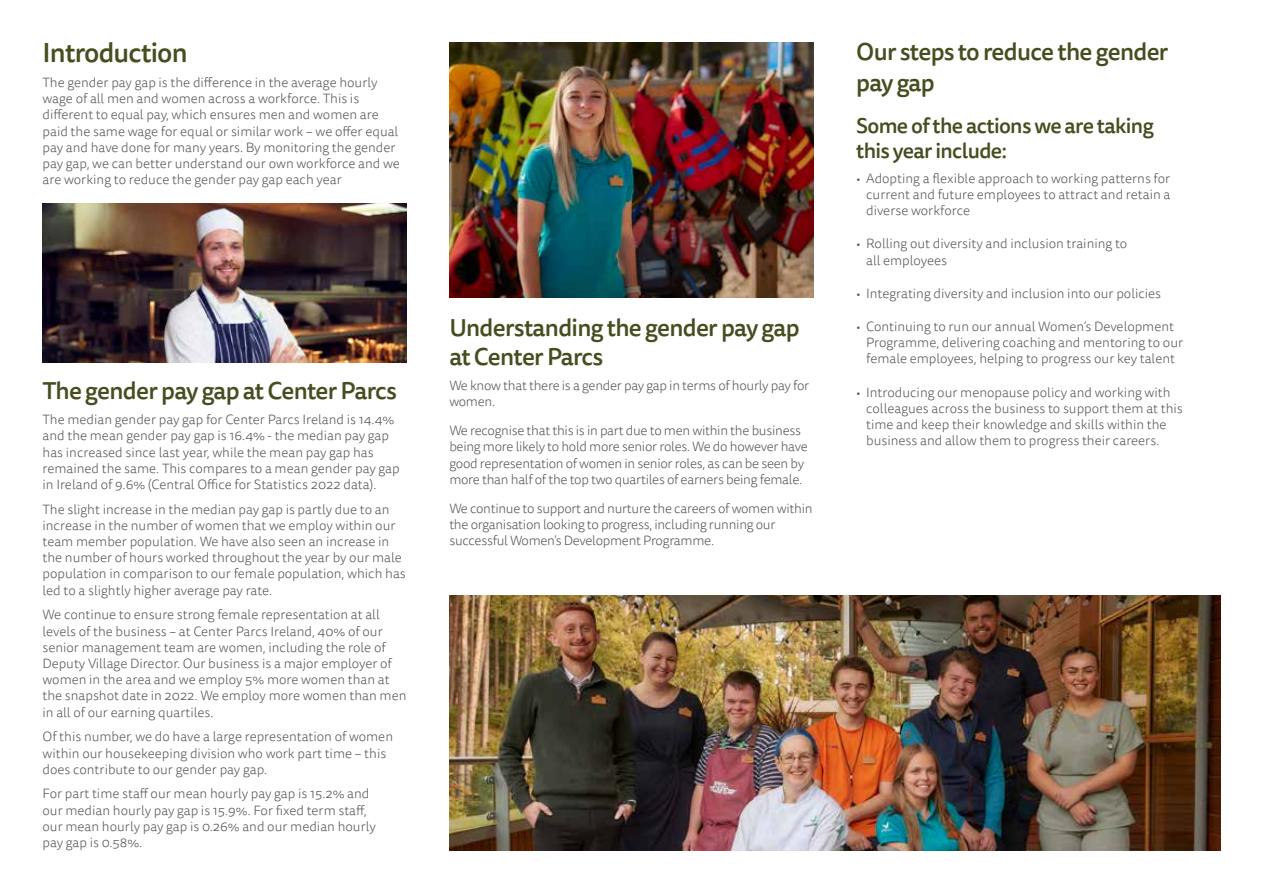
<style>
.page{position:relative;width:1263px;height:893px;background:#fff}
.page>*{position:absolute;margin:0;border:0;box-sizing:border-box;transform-origin:0 0}
.t1{font:500 27px "Tisa Sans Pro";letter-spacing:-.03em;color:#454e1f}
.t2{font:500 24px/28.8px "Tisa Sans Pro";letter-spacing:-.03em;color:#454e1f}
.t3{font:500 21px/25.2px "Tisa Sans Pro";letter-spacing:-.03em;color:#454e1f}
.t4{font:300 13.5px/16.2px "Tisa Sans Pro";color:#575756}
.t5{font:300 13.5px/16.2px "Tisa Sans Pro";letter-spacing:-.02em;color:#575756}
</style>
<div class="page">
<img style="left:43px;top:204px;width:364px;height:158px">
<img style="left:449px;top:595px;width:771px;height:255px">
<img style="left:449px;top:43px;width:365px;height:255px">
<h1 class="t1" style="left:43px;top:34px;width:147px">Introduction</h1>
<p class="t4" style="left:43px;top:75px;width:359px">The gender pay gap is the difference in the average hourly wage of all men and women across a workforce. This is different to equal pay, which ensures men and women are paid the same wage for equal or similar work – we offer equal pay and have done for many years. By monitoring the gender pay gap, we can better understand our own workforce and we are working to reduce the gender pay gap each year</p>
<h2 class="t2" style="left:43px;top:377px;width:356px">The gender pay gap at Center Parcs</h2>
<p class="t4" style="left:43px;top:412px;width:359px">The median gender pay gap for Center Parcs Ireland is 14.4% and the mean gender pay gap is 16.4% - the median pay gap has increased since last year, while the mean pay gap has remained the same. This compares to a mean gender pay gap in Ireland of 9.6% (Central Office for Statistics 2022 data).</p>
<p class="t4" style="left:43px;top:501px;width:365px">The slight increase in the median pay gap is partly due to an increase in the number of women that we employ within our team member population. We have also seen an increase in the number of hours worked throughout the year by our male population in comparison to our female population, which has led to a slightly higher average pay rate.</p>
<p class="t4" style="left:43px;top:607px;width:365px">We continue to ensure strong female representation at all levels of the business – at Center Parcs Ireland, 40% of our senior management team are women, including the role of Deputy Village Director. Our business is a major employer of women in the area and we employ 5% more women than at the snapshot date in 2022. We employ more women than men in all of our earning quartiles.</p>
<p class="t4" style="left:43px;top:729px;width:352px">Of this number, we do have a large representation of women within our housekeeping division who work part time – this does contribute to our gender pay gap.</p>
<p class="t4" style="left:43px;top:786px;width:335px">For part time staff our mean hourly pay gap is 15.2% and our median hourly pay gap is 15.9%. For fixed term staff, our mean hourly pay gap is 0.26% and our median hourly pay gap is 0.58%.</p>
<h2 class="t2" style="left:449px;top:314px;width:352px">Understanding the gender pay gap at Center Parcs</h2>
<p class="t5" style="left:449px;top:378px;width:361px">We know that there is a gender pay gap in terms of hourly pay for women.</p>
<p class="t5" style="left:449px;top:423px;width:360px">We recognise that this is in part due to men within the business being more likely to hold more senior roles. We do however have good representation of women in senior roles, as can be seen by more than half of the top two quartiles of earners being female.</p>
<p class="t5" style="left:449px;top:500px;width:365px">We continue to support and nurture the careers of women within the organisation looking to progress, including running our successful Women’s Development Programme.</p>
<h2 class="t2" style="left:856px;top:37px;width:314px;line-height:30.6px">Our steps to reduce the gender pay gap</h2>
<h3 class="t3" style="left:856px;top:113px;width:299px">Some of the actions we are taking this year include:</h3>
<p class="t4" style="left:866px;top:170px;width:306px;text-align:justify;text-indent:-10px">• Adopting a flexible approach to working patterns for current and future employees to attract and retain a diverse workforce</p>
<p class="t4" style="left:866px;top:236px;width:263px;text-indent:-10px">• Rolling out diversity and inclusion training to all employees</p>
<p class="t4" style="left:856px;top:285px;width:307px">• Integrating diversity and inclusion into our policies</p>
<p class="t4" style="left:866px;top:319px;width:319px;text-indent:-10px">• Continuing to run our annual Women’s Development<br>Programme, delivering coaching and mentoring to our female employees, helping to progress our key talent</p>
<p class="t4" style="left:866px;top:384px;width:318px;text-indent:-10px">• Introducing our menopause policy and working with colleagues across the business to support them at this time and keep their knowledge and skills within the business and allow them to progress their careers.</p>
</div>
